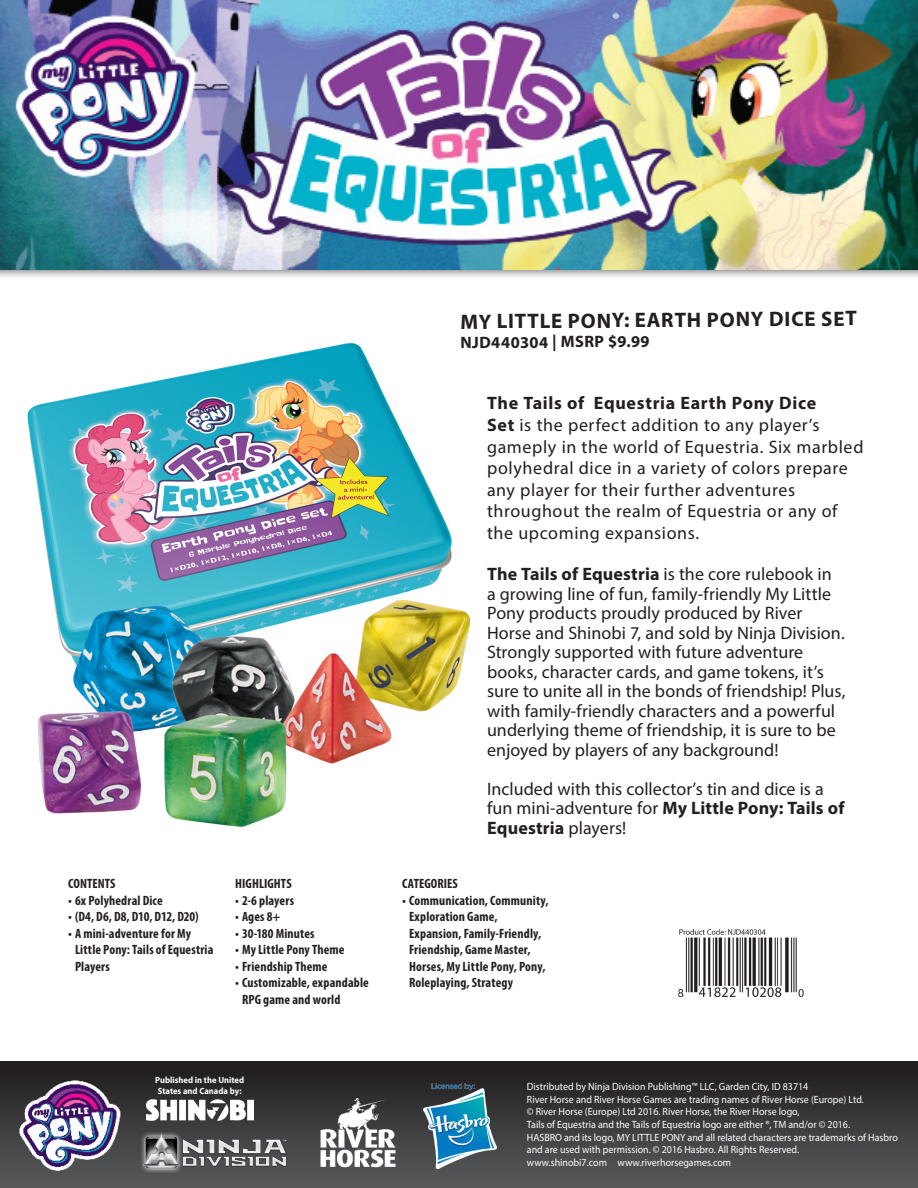
<style>
.page{position:relative;width:918px;height:1188px;background:#fff}
.page>*{position:absolute;margin:0;border:0;box-sizing:border-box;transform-origin:0 0}
.Body_Copy{font:700 21px "Myriad Pro";color:#231f20}
.Body_Copy-2{font:18px/19.5px "Myriad Pro";letter-spacing:.005em;color:#231f20}
.Body_Copy-3{font:18px/21.6px "Myriad Pro";letter-spacing:.03em;color:#231f20}
.Body_Copy-4{font:700 16.5px "Myriad Pro";color:#231f20}
.t1{font:700 15.6px "Myriad Pro";color:#fff}
.List_copy{font:700 condensed 13.5px/16.5px "Myriad Pro";letter-spacing:.01em;color:#231f20}
.List_copy-2{font:700 condensed 13.5px "Myriad Pro";letter-spacing:-.01em;color:#231f20}
.Body_Copy-5{font:700 condensed 13.5px "Myriad Pro";color:#231f20}
.t2{font:10.5px/12.6px "Myriad Pro";color:#fff;scale:.95 1}
.t3{font:700 9px/10.8px "Myriad Pro";color:#fff;scale:.95 1}
.s1{font-weight:700}
</style>
<div class="page">
<div style="left:0;top:0;width:918px;height:280px;background:#231f20;opacity:.75"></div>
<img style="left:0;top:0;width:918px;height:270px">
<img style="left:27px;top:344px;width:425px;height:256px">
<img style="left:38px;top:600px;width:431px;height:226px">
<div style="left:0;top:1062px;width:918px;height:126px;background:linear-gradient(to bottom,#1f1c1c,#585a5c)"></div>
<img style="left:135px;top:1128px;width:162px;height:49px">
<img style="left:146px;top:1099px;width:107px;height:22px">
<img style="left:14px;top:1068px;width:115px;height:113px">
<img style="left:311px;top:1091px;width:94px;height:83px">
<img style="left:423px;top:1083px;width:74px;height:85px">
<img style="left:678px;top:928px;width:126px;height:70px">
<p class="t1" style="left:612px;top:9px;width:9px">®</p>
<p class="Body_Copy" style="left:460px;top:310px;width:398px;rotate:-1deg">MY LITTLE PONY: EARTH PONY DICE SET</p>
<p class="Body_Copy-4" style="left:460px;top:333px;width:191px;rotate:-1deg">NJD440304 | MSRP $9.99</p>
<p class="Body_Copy-5" style="left:68px;top:875px;width:49px">CONTENTS</p>
<p class="List_copy" style="left:68px;top:892px;width:96px">• 6x Polyhedral Dice</p>
<p class="List_copy-2" style="left:68px;top:908px;width:132px">• (D4, D6, D8, D10, D12, D20)</p>
<p class="List_copy" style="left:75px;top:925px;width:140px;text-indent:-7px">• A mini-adventure for My<br>Little Pony: Tails of Equestria<br>Players</p>
<p class="Body_Copy-5" style="left:235px;top:875px;width:58px">HIGHLIGHTS</p>
<p class="List_copy" style="left:235px;top:892px;width:60px">• 2-6 players</p>
<p class="List_copy" style="left:235px;top:908px;width:47px">• Ages 8+</p>
<p class="List_copy" style="left:235px;top:925px;width:81px">• 30-180 Minutes</p>
<p class="List_copy" style="left:235px;top:941px;width:111px">• My Little Pony Theme</p>
<p class="List_copy" style="left:235px;top:958px;width:94px">• Friendship Theme</p>
<p class="List_copy" style="left:242px;top:974px;width:128px;text-indent:-7px">• Customizable, expandable<br>RPG game and world</p>
<p class="Body_Copy-3" style="left:487px;top:392px;width:378px"><span class="s1">The Tails of Equestria Earth Pony Dice<br>Set</span> is the perfect addition to any player’s gameply in the world of Equestria. Six marbled polyhedral dice in a variety of colors prepare any player for their further adventures throughout the realm of Equestria or any of the upcoming expansions.</p>
<p class="Body_Copy-2" style="left:487px;top:564px;width:360px"><span class="s1">The Tails of Equestria</span> is the core rulebook in<br>a growing line of fun, family-friendly My Little Pony products proudly produced by River Horse and Shinobi 7, and sold by Ninja Division.<br>Strongly supported with future adventure books, character cards, and game tokens, it’s sure to unite all in the bonds of friendship! Plus, with family-friendly characters and a powerful underlying theme of friendship, it is sure to be enjoyed by players of any background!</p>
<p class="Body_Copy-2" style="left:487px;top:779px;width:359px">Included with this collector’s tin and dice is a fun mini-adventure for <span class="s1">My Little Pony: Tails of<br>Equestria</span> players!</p>
<p class="List_copy" style="left:402px;top:875px;width:57px">CATEGORIES</p>
<p class="List_copy" style="left:409px;top:892px;width:141px;text-indent:-7px">• Communication, Community,<br>Exploration Game,<br>Expansion, Family-Friendly,<br>Friendship, Game Master,<br>Horses, My Little Pony, Pony,<br>Roleplaying, Strategy</p>
<p class="t3" style="left:155px;top:1074px;width:95px">Published in the United<br>States and Canada by:</p>
<p class="t2" style="left:527px;top:1080px;width:298px">Distributed by Ninja Division Publishing™ LLC, Garden City, ID 83714</p>
<p class="t2" style="left:527px;top:1093px;width:356px">River Horse and River Horse Games are trading names of River Horse (Europe) Ltd.</p>
<p class="t2" style="left:527px;top:1105px;width:289px">© River Horse (Europe) Ltd 2016. River Horse, the River Horse logo,</p>
<p class="t2" style="left:527px;top:1118px;width:342px">Tails of Equestria and the Tails of Equestria logo are either ®, TM and/or © 2016.</p>
<p class="t2" style="left:527px;top:1131px;width:392px">HASBRO and its logo, MY LITTLE PONY and all related characters are trademarks of Hasbro and are used with permission. © 2016 Hasbro. All Rights Reserved.</p>
<p class="t2" style="left:527px;top:1156px;width:217px">www.shinobi7.com www.riverhorsegames.com</p>
</div>
